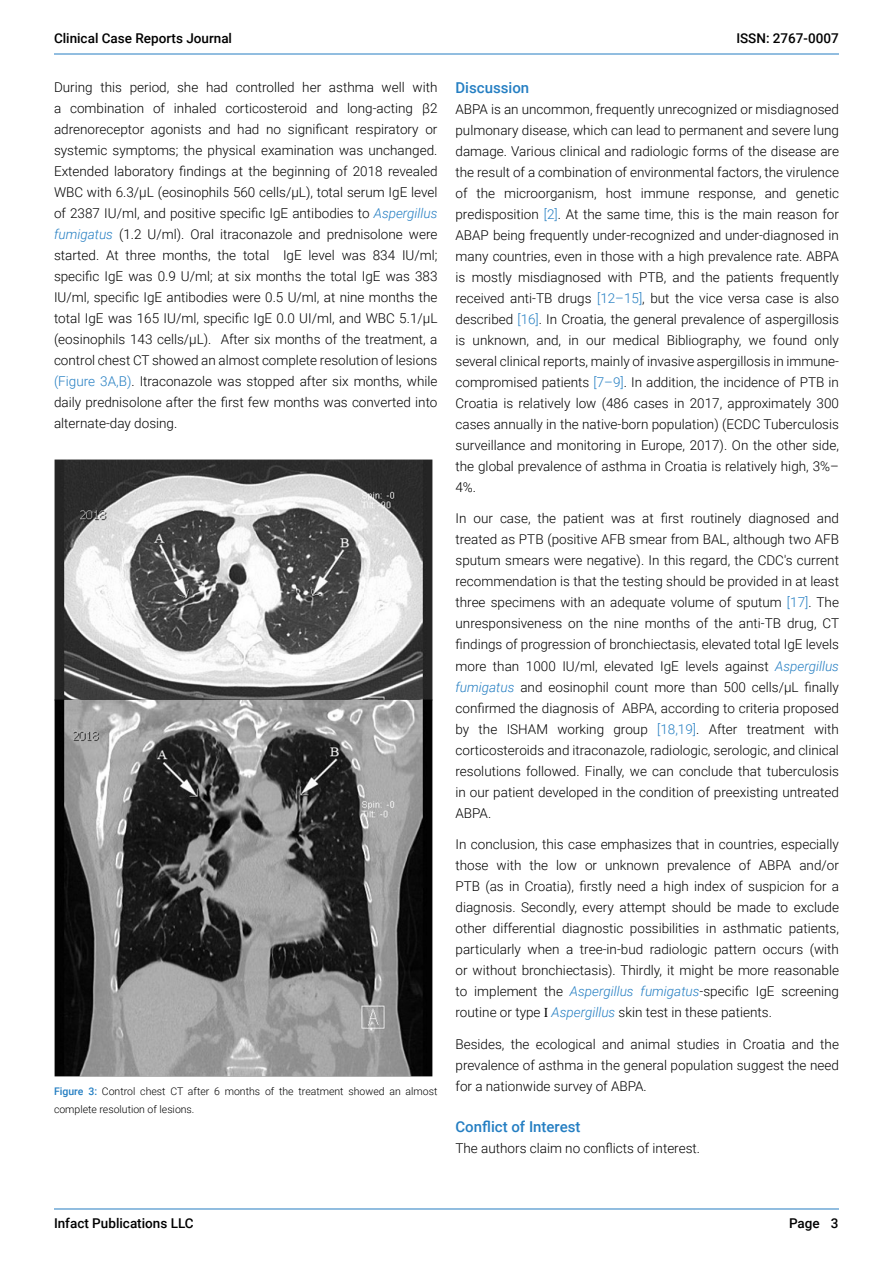
<style>
.page{position:relative;width:893px;height:1263px;background:#fff}
.page>*{position:absolute;margin:0;border:0;box-sizing:border-box;transform-origin:0 0}
.t1{font:500 15px "Roboto";color:#247ec2}
.t2{font:300 13.5px/21px "Roboto";color:#000;text-align:justify}
.t3{font:500 13.5px "Roboto";color:#000}
.t4{font:300 10.5px/18px "Roboto";color:#000}
.s1{font-style:italic;color:#247ec2}
.s2{color:#247ec2}
.s3{font-family:"Times New Roman";font-weight:400}
.s4{font-weight:500;color:#247ec2}
</style>
<div class="page">
<hr style="left:54px;top:1208px;width:785px;height:1px;background:#267dc2">
<hr style="left:54px;top:54px;width:785px;height:1px;background:#267dc2">
<img style="left:55px;top:459px;width:377px;height:240px">
<img style="left:55px;top:699px;width:377px;height:378px">
<p class="t3" style="left:54px;top:29px;width:180px">Clinical Case Reports Journal</p>
<p class="t3" style="left:736px;top:29px;width:104px">ISSN: 2767-0007</p>
<p class="t2" style="left:54px;top:76px;width:385px">During this period, she had controlled her asthma well with a combination of inhaled corticosteroid and long-acting β2 adrenoreceptor agonists and had no significant respiratory or systemic symptoms; the physical examination was unchanged.<br>Extended laboratory findings at the beginning of 2018 revealed WBC with 6.3/µL (eosinophils 560 cells/µL), total serum IgE level of 2387 IU/ml, and positive specific IgE antibodies to <span class="s1">Aspergillus fumigatus</span> (1.2 U/ml). Oral itraconazole and prednisolone were started. At three months, the total IgE level was 834 IU/ml; specific IgE was 0.9 U/ml; at six months the total IgE was 383<br>IU/ml, specific IgE antibodies were 0.5 U/ml, at nine months the total IgE was 165 IU/ml, specific IgE 0.0 UI/ml, and WBC 5.1/µL (eosinophils 143 cells/µL). After six months of the treatment, a control chest CT showed an almost complete resolution of lesions <span class="s2">(Figure 3A,B)</span>. Itraconazole was stopped after six months, while daily prednisolone after the first few months was converted into alternate-day dosing.</p>
<p class="t1" style="left:455px;top:77px;width:75px">Discussion</p>
<p class="t2" style="left:455px;top:98px;width:385px">ABPA is an uncommon, frequently unrecognized or misdiagnosed pulmonary disease, which can lead to permanent and severe lung damage. Various clinical and radiologic forms of the disease are the result of a combination of environmental factors, the virulence of the microorganism, host immune response, and genetic predisposition <span class="s2">[2]</span>. At the same time, this is the main reason for ABAP being frequently under-recognized and under-diagnosed in many countries, even in those with a high prevalence rate. ABPA is mostly misdiagnosed with PTB, and the patients frequently received anti-TB drugs <span class="s2">[12–15]</span>, but the vice versa case is also described <span class="s2">[16]</span>. In Croatia, the general prevalence of aspergillosis is unknown, and, in our medical Bibliography, we found only several clinical reports, mainly of invasive aspergillosis in immune&shy;compromised patients <span class="s2">[7–9]</span>. In addition, the incidence of PTB in Croatia is relatively low (486 cases in 2017, approximately 300 cases annually in the native-born population) (ECDC Tuberculosis surveillance and monitoring in Europe, 2017). On the other side, the global prevalence of asthma in Croatia is relatively high, 3%– 4%.</p>
<p class="t2" style="left:455px;top:508px;width:385px">In our case, the patient was at first routinely diagnosed and treated as PTB (positive AFB smear from BAL, although two AFB sputum smears were negative). In this regard, the CDC's current recommendation is that the testing should be provided in at least three specimens with an adequate volume of sputum <span class="s2">[17]</span>. The unresponsiveness on the nine months of the anti-TB drug, CT findings of progression of bronchiectasis, elevated total IgE levels more than 1000 IU/ml, elevated IgE levels against <span class="s1">Aspergillus fumigatus</span> and eosinophil count more than 500 cells/µL finally confirmed the diagnosis of ABPA, according to criteria proposed by the ISHAM working group <span class="s2">[18,19]</span>. After treatment with corticosteroids and itraconazole, radiologic, serologic, and clinical resolutions followed. Finally, we can conclude that tuberculosis in our patient developed in the condition of preexisting untreated ABPA.</p>
<p class="t2" style="left:455px;top:833px;width:385px">In conclusion, this case emphasizes that in countries, especially those with the low or unknown prevalence of ABPA and/or PTB (as in Croatia), firstly need a high index of suspicion for a diagnosis. Secondly, every attempt should be made to exclude other differential diagnostic possibilities in asthmatic patients, particularly when a tree-in-bud radiologic pattern occurs (with or without bronchiectasis). Thirdly, it might be more reasonable to implement the <span class="s1">Aspergillus fumigatus</span>-specific IgE screening routine or type <span class="s3">I</span> <span class="s1">Aspergillus</span> skin test in these patients.</p>
<p class="t2" style="left:455px;top:1033px;width:385px">Besides, the ecological and animal studies in Croatia and the prevalence of asthma in the general population suggest the need for a nationwide survey of ABPA.</p>
<p class="t1" style="left:455px;top:1116px;width:127px">Conflict of Interest</p>
<p class="t2" style="left:455px;top:1137px;width:246px">The authors claim no conflicts of interest.</p>
<p class="t4" style="left:54px;top:1081px;width:385px"><span class="s4">Figure 3:</span> Control chest CT after 6 months of the treatment showed an almost complete resolution of lesions.</p>
<p class="t3" style="left:54px;top:1213px;width:141px">Infact Publications LLC</p>
<p class="t3" style="left:789px;top:1213px;width:51px">Page 3</p>
</div>
